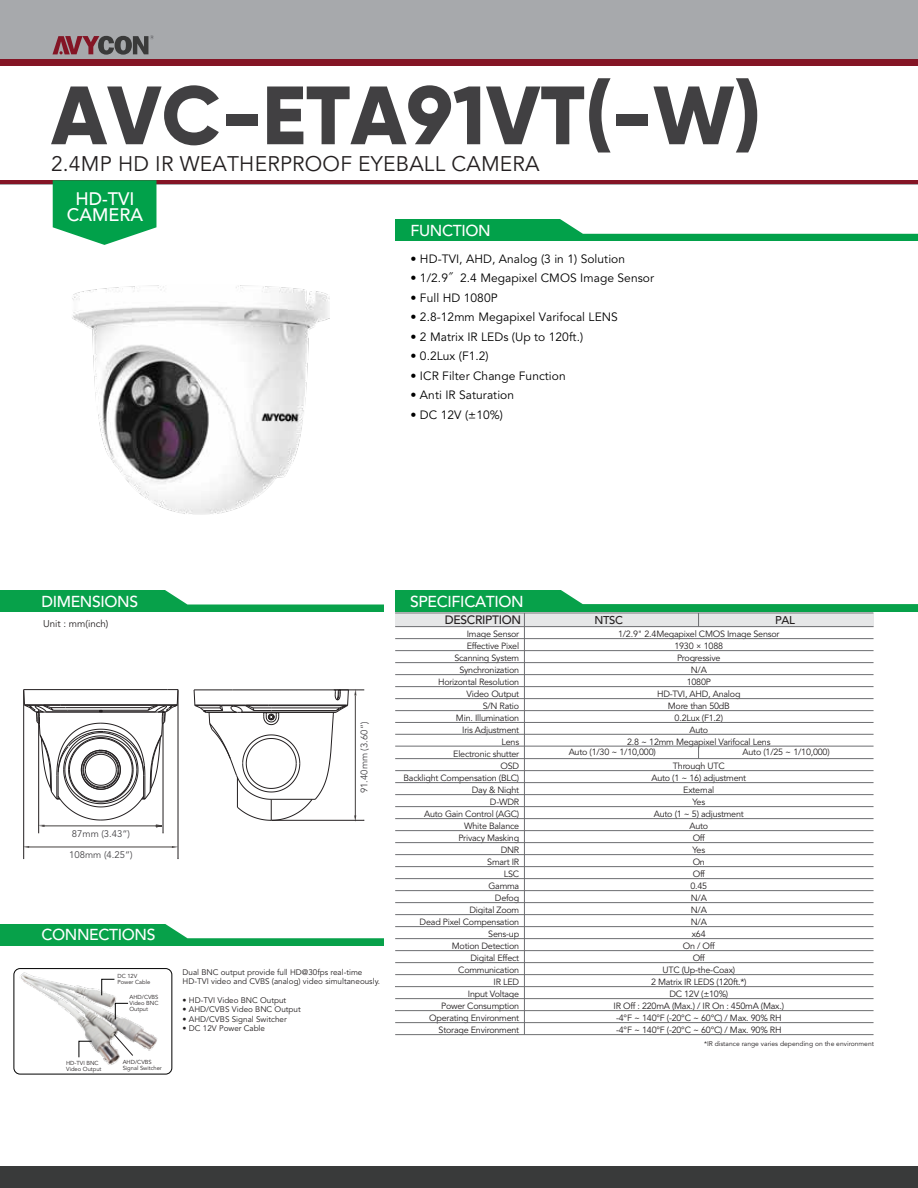
<style>
.page{position:relative;width:918px;height:1188px;background:#fff}
.page>*{position:absolute;margin:0;border:0;box-sizing:border-box;transform-origin:0 0}
.t1{font:800 82.5px "Gilroy";color:#414042}
.t2{font:21px "Avenir LT Std";letter-spacing:.01em;color:#231f20}
.t3{font:500 18px/16.5px "Avenir LT Std";color:#fff;text-align:center}
.t4{font:500 15.75px "Avenir LT Std";letter-spacing:-.025em;color:#fff}
.t5{font:500 12.15px "Avenir LT Std";letter-spacing:-.025em;color:#231f20}
.t6{font:12px "Avenir LT Std";letter-spacing:.005em;color:#010101}
.t7{font:500 11.25px "Avenir LT Std";letter-spacing:-.025em;color:#231f20}
.t8{font:9.75px "Avenir LT Std";color:#231f20}
.t9{font:9.6px/21.1px "Avenir LT Std";color:#444346}
.t10{font:9px/12px "Avenir LT Std";letter-spacing:-.025em;color:#231f20;text-align:center}
.t11{font:8.1px/9.3px "Avenir LT Std";color:#231f20}
.t12{font:6.75px "Avenir LT Std";color:#231f20}
.t13{font:5.85px/5.8px "Avenir LT Std";color:#231f20}
.s1{font-family:"Adobe Myungjo Std";font-weight:500}
</style>
<div class="page">
<div style="left:395px;top:220px;width:523px;height:21px;background:#02a14a"></div>
<svg style="left:544px;top:219px;width:374px;height:15px;background:#e9f6ef"></svg>
<div style="left:0;top:0;width:918px;height:184px;background:#a7a9ac"></div>
<div style="left:0;top:1166px;width:918px;height:22px;background:#393a3a"></div>
<div style="left:0;top:59px;width:918px;height:125px;background:#841525"></div>
<div style="left:0;top:67px;width:918px;height:113px;background:#fff"></div>
<svg style="left:52px;top:35px;width:102px;height:20px"></svg>
<svg style="left:53px;top:180px;width:103px;height:65px;background:#23ad62"></svg>
<div style="left:0;top:590px;width:383px;height:22px;background:#07a14a"></div>
<svg style="left:165px;top:590px;width:219px;height:15px;background:#eaf7ef"></svg>
<div style="left:395px;top:590px;width:523px;height:21px;background:#07a14a"></div>
<div style="left:561px;top:590px;width:357px;height:14px;background:#fff"></div>
<div style="left:395px;top:613px;width:478px;height:14px;background:#e6e7e8"></div>
<svg style="left:698px;top:614px;width:1px;height:12px"></svg>
<hr style="left:524px;top:613px;width:1px;height:422px;background:#6d6e71">
<hr style="left:395px;top:613px;width:478px;height:1px;background:#6d6e71">
<hr style="left:395px;top:626px;width:479px;height:1px;background:#6d6e71">
<hr style="left:395px;top:638px;width:479px;height:1px;background:#6d6e71">
<hr style="left:395px;top:650px;width:479px;height:1px;background:#6d6e71">
<hr style="left:395px;top:662px;width:479px;height:1px;background:#6d6e71">
<hr style="left:395px;top:674px;width:479px;height:1px;background:#6d6e71">
<hr style="left:395px;top:686px;width:479px;height:1px;background:#6d6e71">
<hr style="left:395px;top:698px;width:479px;height:1px;background:#6d6e71">
<hr style="left:395px;top:710px;width:479px;height:1px;background:#6d6e71">
<hr style="left:395px;top:722px;width:479px;height:1px;background:#6d6e71">
<hr style="left:395px;top:734px;width:479px;height:1px;background:#6d6e71">
<hr style="left:395px;top:746px;width:479px;height:1px;background:#6d6e71">
<hr style="left:395px;top:758px;width:479px;height:1px;background:#6d6e71">
<hr style="left:395px;top:770px;width:479px;height:1px;background:#6d6e71">
<hr style="left:395px;top:782px;width:479px;height:1px;background:#6d6e71">
<hr style="left:395px;top:794px;width:479px;height:1px;background:#6d6e71">
<hr style="left:395px;top:806px;width:479px;height:1px;background:#6d6e71">
<hr style="left:395px;top:818px;width:479px;height:1px;background:#6d6e71">
<hr style="left:395px;top:830px;width:479px;height:1px;background:#6d6e71">
<hr style="left:395px;top:842px;width:479px;height:1px;background:#6d6e71">
<hr style="left:395px;top:854px;width:479px;height:1px;background:#6d6e71">
<hr style="left:395px;top:866px;width:479px;height:1px;background:#6d6e71">
<hr style="left:395px;top:878px;width:479px;height:1px;background:#6d6e71">
<hr style="left:395px;top:890px;width:479px;height:1px;background:#6d6e71">
<hr style="left:395px;top:902px;width:479px;height:1px;background:#6d6e71">
<hr style="left:395px;top:914px;width:479px;height:1px;background:#6d6e71">
<hr style="left:395px;top:926px;width:479px;height:1px;background:#6d6e71">
<hr style="left:395px;top:938px;width:479px;height:1px;background:#6d6e71">
<hr style="left:395px;top:950px;width:479px;height:1px;background:#6d6e71">
<hr style="left:395px;top:962px;width:479px;height:1px;background:#6d6e71">
<hr style="left:395px;top:974px;width:479px;height:1px;background:#6d6e71">
<hr style="left:395px;top:986px;width:479px;height:1px;background:#6d6e71">
<hr style="left:395px;top:998px;width:479px;height:1px;background:#6d6e71">
<hr style="left:395px;top:1010px;width:479px;height:1px;background:#6d6e71">
<hr style="left:395px;top:1022px;width:479px;height:1px;background:#6d6e71">
<hr style="left:395px;top:1034px;width:479px;height:1px;background:#6d6e71">
<img style="left:72px;top:285px;width:257px;height:230px">
<hr style="left:334px;top:690px;width:30px;height:1px;background:#231f20">
<hr style="left:272px;top:820px;width:92px;height:1px;background:#231f20">
<svg style="left:193px;top:689px;width:163px;height:132px"></svg>
<hr style="left:29px;top:847px;width:143px;height:1px;background:#433f3e">
<svg style="left:172px;top:846px;width:6px;height:2px"></svg>
<hr style="left:23px;top:690px;width:1px;height:169px;background:#231f20">
<hr style="left:178px;top:690px;width:1px;height:169px;background:#231f20">
<svg style="left:23px;top:689px;width:156px;height:145px"></svg>
<div style="left:0;top:924px;width:383px;height:22px;background:#07a14a"></div>
<div style="left:165px;top:924px;width:218px;height:14px;background:#fff"></div>
<img style="left:13px;top:968px;width:157px;height:104px">
<svg style="left:101px;top:979px;width:14px;height:17px"></svg>
<svg style="left:79px;top:1041px;width:13px;height:17px"></svg>
<svg style="left:115px;top:1003px;width:13px;height:17px"></svg>
<svg style="left:114px;top:1034px;width:19px;height:22px"></svg>
<div style="left:14px;top:968px;width:158px;height:106px;border:1px solid #000;border-radius:6px"></div>
<h1 class="t1" style="left:51px;top:63px;width:712px">AVC-ETA91VT(-W)</h1>
<h2 class="t2" style="left:51px;top:151px;width:490px">2.4MP HD IR WEATHERPROOF EYEBALL CAMERA</h2>
<h3 class="t3" style="left:67px;top:191px;width:78px">HD-TVI<br>CAMERA</h3>
<h3 class="t4" style="left:410px;top:222px;width:82px">FUNCTION</h3>
<h3 class="t6" style="left:411px;top:252px;width:216px">• HD-TVI, AHD, Analog (3 in 1) Solution</h3>
<h3 class="t6" style="left:411px;top:271px;width:245px">• 1/2.9<span class="s1">″</span>2.4 Megapixel CMOS Image Sensor</h3>
<h3 class="t6" style="left:411px;top:291px;width:89px">• Full HD 1080P</h3>
<h3 class="t6" style="left:411px;top:310px;width:209px">• 2.8-12mm Megapixel Varifocal LENS</h3>
<h3 class="t6" style="left:411px;top:330px;width:174px">• 2 Matrix IR LEDs (Up to 120ft.)</h3>
<h3 class="t6" style="left:411px;top:349px;width:80px">• 0.2Lux (F1.2)</h3>
<h3 class="t6" style="left:411px;top:369px;width:157px">• ICR Filter Change Function</h3>
<h3 class="t6" style="left:411px;top:388px;width:105px">• Anti IR Saturation</h3>
<h3 class="t6" style="left:411px;top:408px;width:94px">• DC 12V (±10%)</h3>
<h3 class="t4" style="left:42px;top:592px;width:98px">DIMENSIONS</h3>
<p class="t8" style="left:43px;top:618px;width:67px">Unit : mm(inch)</p>
<p class="t9" style="left:69px;top:824px;width:65px">87mm (3.43“)<br>108mm (4.25“)</p>
<p class="t9" style="left:354px;top:793px;width:73px;rotate:-90deg">91.40mm (3.60“)</p>
<h3 class="t4" style="left:42px;top:926px;width:116px">CONNECTIONS</h3>
<p class="t13" style="left:117px;top:974px;width:34px">DC 12V<br>Power Cable</p>
<p class="t13" style="left:66px;top:1060px;width:37px">HD-TVI BNC<br>Video Output</p>
<p class="t13" style="left:129px;top:994px;width:31px;text-align:justify">AHD/CVBS Video BNC Output</p>
<p class="t13" style="left:123px;top:1059px;width:41px">AHD/CVBS<br>Signal Switcher</p>
<p class="t11" style="left:183px;top:968px;width:199px">Dual BNC output provide full HD@30fps real-time<br>HD-TVI video and CVBS (analog) video simultaneously.</p>
<p class="t11" style="left:183px;top:996px;width:105px">• HD-TVI Video BNC Output</p>
<p class="t11" style="left:183px;top:1005px;width:120px">• AHD/CVBS Video BNC Output</p>
<p class="t11" style="left:183px;top:1014px;width:106px">• AHD/CVBS Signal Switcher</p>
<p class="t11" style="left:183px;top:1024px;width:84px">• DC 12V Power Cable</p>
<h3 class="t4" style="left:410px;top:592px;width:115px">SPECIFICATION</h3>
<p class="t10" style="left:403px;top:628px;width:117px;text-align:right">Image Sensor<br>Effective Pixel<br>Scanning System<br>Synchronization<br>Horizontal Resolution<br>Video Output<br>S/N Ratio<br>Min. Illumination<br>Iris Adjustment<br>Lens<br>Electronic shutter<br>OSD<br>Backlight Compensation (BLC)<br>Day &amp; Night<br>D-WDR<br>Auto Gain Control (AGC)<br>White Balance<br>Privacy Masking<br>DNR<br>Smart IR<br>LSC<br>Gamma<br>Defog<br>Digital Zoom<br>Dead Pixel Compensation<br>Sens-up<br>Motion Detection<br>Digital Effect<br>Communication<br>IR LED<br>Input Voltage<br>Power Consumption<br>Operating Environment<br>Storage Environment</p>
<p class="t10" style="left:618px;top:628px;width:163px">1/2.9" 2.4Megapixel CMOS Image Sensor<br>1930 × 1088<br>Progressive<br>N/A<br>1080P<br>HD-TVI, AHD, Analog<br>More than 50dB<br>0.2Lux (F1.2)<br>Auto<br>2.8 ~ 12mm Megapixel Varifocal Lens</p>
<h3 class="t5" style="left:445px;top:613px;width:78px">DESCRIPTION</h3>
<p class="t7" style="left:594px;top:613px;width:30px">NTSC</p>
<p class="t7" style="left:775px;top:613px;width:21px">PAL</p>
<p class="t10" style="left:569px;top:747px;width:89px">Auto (1/30 ~ 1/10,000)</p>
<p class="t10" style="left:743px;top:747px;width:89px">Auto (1/25 ~ 1/10,000)</p>
<p class="t10" style="left:614px;top:760px;width:172px">Through UTC<br>Auto (1 ~ 16) adjustment<br>External<br>Yes<br>Auto (1 ~ 5) adjustment<br>Auto<br>Off<br>Yes<br>On<br>Off<br>0.45<br>N/A<br>N/A<br>N/A<br>x64<br>On / Off<br>Off<br>UTC (Up-the-Coax)<br>2 Matrix IR LEDS (120ft.*)<br>DC 12V (±10%)<br>IR Off : 220mA (Max.) / IR On : 450mA (Max.) -4°F ~ 140°F (-20°C ~ 60°C) / Max. 90% RH -4°F ~ 140°F (-20°C ~ 60°C) / Max. 90% RH</p>
<p class="t12" style="left:704px;top:1040px;width:172px">*IR distance range varies depending on the environment</p>
</div>
